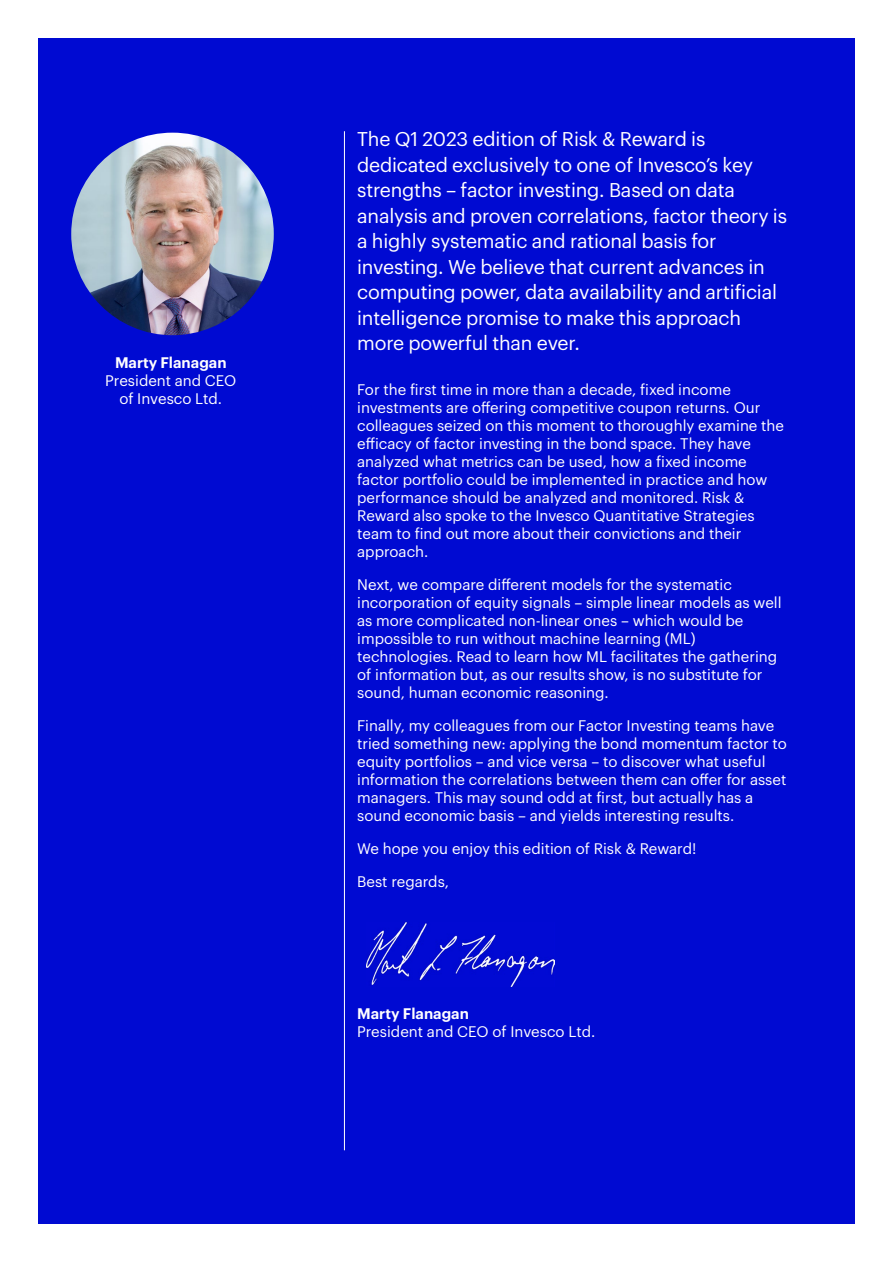
<style>
.page{position:relative;width:893px;height:1263px;background:#fff}
.page>*{position:absolute;margin:0;border:0;box-sizing:border-box;transform-origin:0 0}
.Intro_14_18_blue{font:19.5px/25.5px "Graphik";letter-spacing:-.01em;color:#fff}
.Bold_8_10{font:15px/18px "Graphik";color:#fff}
.Bold_8_10-2{font:600 15px "Graphik";color:#fff}
.s1{font-weight:600}
</style>
<div class="page">
<div style="left:38px;top:38px;width:817px;height:1185px;background:#000ad2"></div>
<hr style="left:344px;top:131px;width:1px;height:1019px;background:#fff">
<img style="left:71px;top:133px;width:203px;height:202px;border-radius:101px">
<img style="left:367px;top:922px;width:187px;height:64px">
<p class="Bold_8_10-2" style="left:115px;top:351px;width:113px">Marty Flanagan</p>
<p class="Bold_8_10" style="left:105px;top:370px;width:133px;text-align:center">President and CEO of Invesco Ltd.</p>
<p class="Intro_14_18_blue" style="left:357px;top:125px;width:431px">The Q1 2023 edition of Risk &amp; Reward is dedicated exclusively to one of Invesco’s key strengths – factor investing. Based on data analysis and proven correlations, factor theory is a highly systematic and rational basis for investing. We believe that current advances in computing power, data availability and artificial intelligence promise to make this approach more powerful than ever.</p>
<p class="Bold_8_10" style="left:357px;top:380px;width:428px">For the first time in more than a decade, fixed income investments are offering competitive coupon returns. Our colleagues seized on this moment to thoroughly examine the efficacy of factor investing in the bond space. They have analyzed what metrics can be used, how a fixed income factor portfolio could be implemented in practice and how performance should be analyzed and monitored. Risk &amp; Reward also spoke to the Invesco Quantitative Strategies team to find out more about their convictions and their approach.</p>
<p class="Bold_8_10" style="left:357px;top:575px;width:426px">Next, we compare different models for the systematic incorporation of equity signals – simple linear models as well as more complicated non-linear ones – which would be impossible to run without machine learning (ML) technologies. Read to learn how ML facilitates the gathering of information but, as our results show, is no substitute for sound, human economic reasoning.</p>
<p class="Bold_8_10" style="left:357px;top:716px;width:431px">Finally, my colleagues from our Factor Investing teams have tried something new: applying the bond momentum factor to equity portfolios – and vice versa – to discover what useful information the correlations between them can offer for asset managers. This may sound odd at first, but actually has a sound economic basis – and yields interesting results.</p>
<p class="Bold_8_10" style="left:357px;top:839px;width:341px">We hope you enjoy this edition of Risk &amp; Reward!</p>
<p class="Bold_8_10" style="left:357px;top:872px;width:93px">Best regards,</p>
<p class="Bold_8_10" style="left:357px;top:1004px;width:240px"><span class="s1">Marty Flanagan<br></span>President and CEO of Invesco Ltd.</p>
</div>
